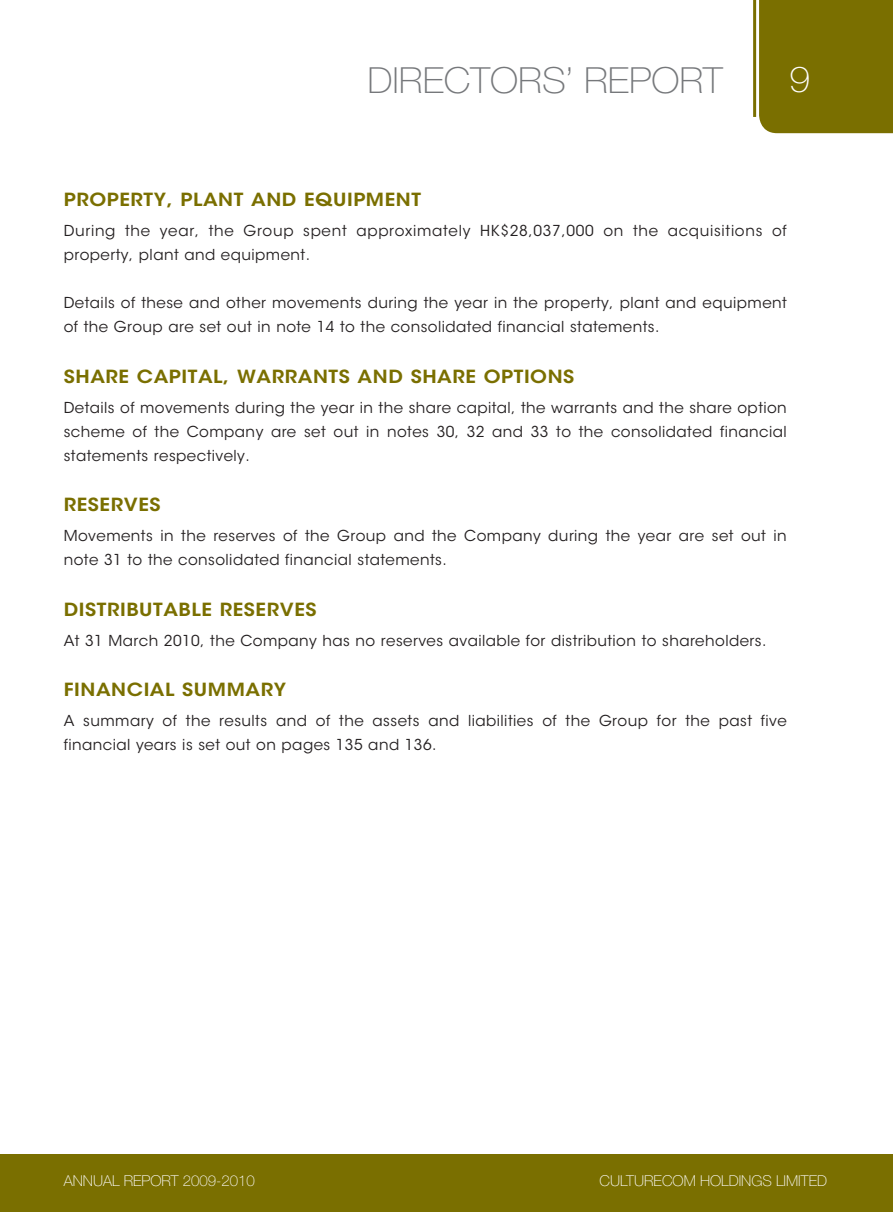
<style>
.page{position:relative;width:893px;height:1212px;background:#fff}
.page>*{position:absolute;margin:0;border:0;box-sizing:border-box;transform-origin:0 0}
.t1{font:100 36px "Helvetica Neue LT Std";color:#76787b;scale:1.05 1}
.t2{font:100 36px "Helvetica Neue LT Std";color:#fff;scale:1.05 1}
.t3{font:600 18px "ITC Avant Garde Std";letter-spacing:.03em;color:#7a6f00;scale:1.1 1}
.t4{font:15px/24px "ITC Avant Garde Std";letter-spacing:.03em;color:#231f20}
.t5{font:100 15px "Helvetica Neue LT Std";color:#fff}
</style>
<div class="page">
<div style="left:759px;top:0;width:134px;height:133px;background:#7a6f00"></div>
<div style="left:0;top:1154px;width:893px;height:58px;background:#7a6f00"></div>
<hr style="left:753px;top:0;width:3px;height:117px;background:#7a6f00">
<h1 class="t1" style="left:367px;top:59px;width:340px">DIRECTORS’ REPORT</h1>
<h1 class="t2" style="left:789px;top:59px;width:22px">9</h1>
<p class="t3" style="left:64px;top:188px;width:326px">PROPERTY, PLANT AND EQUIPMENT</p>
<p class="t4" style="left:64px;top:219px;width:724px">During the year, the Group spent approximately HK$28,037,000 on the acquisitions of property, plant and equipment.</p>
<p class="t4" style="left:64px;top:291px;width:725px">Details of these and other movements during the year in the property, plant and equipment of the Group are set out in note 14 to the consolidated financial statements.</p>
<p class="t3" style="left:64px;top:365px;width:466px">SHARE CAPITAL, WARRANTS AND SHARE OPTIONS</p>
<p class="t4" style="left:64px;top:396px;width:725px;text-align:justify">Details of movements during the year in the share capital, the warrants and the share option scheme of the Company are set out in notes 30, 32 and 33 to the consolidated financial statements respectively.</p>
<p class="t3" style="left:64px;top:493px;width:90px">RESERVES</p>
<p class="t4" style="left:64px;top:524px;width:724px">Movements in the reserves of the Group and the Company during the year are set out in note 31 to the consolidated financial statements.</p>
<p class="t3" style="left:64px;top:598px;width:231px">DISTRIBUTABLE RESERVES</p>
<p class="t4" style="left:64px;top:629px;width:704px">At 31 March 2010, the Company has no reserves available for distribution to shareholders.</p>
<p class="t3" style="left:64px;top:678px;width:204px">FINANCIAL SUMMARY</p>
<p class="t4" style="left:64px;top:709px;width:725px">A summary of the results and of the assets and liabilities of the Group for the past five financial years is set out on pages 135 and 136.</p>
<p class="t5" style="left:64px;top:1172px;width:193px">ANNUAL REPORT 2009-2010</p>
<p class="t5" style="left:599px;top:1172px;width:229px">CULTURECOM HOLDINGS LIMITED</p>
</div>
